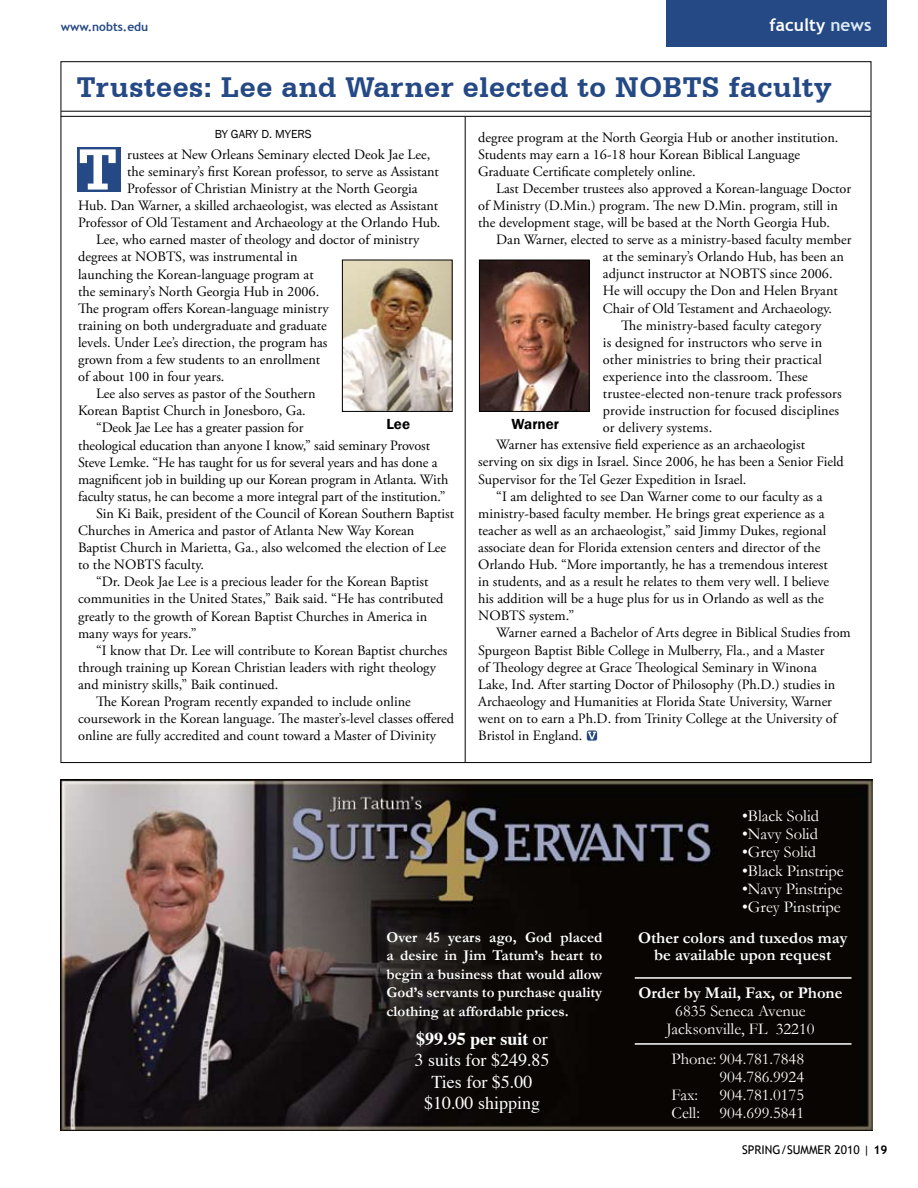
<style>
.page{position:relative;width:918px;height:1188px;background:#fff}
.page>*{position:absolute;margin:0;border:0;box-sizing:border-box;transform-origin:0 0}
.t1{font:700 61.5px "Serifa BT";color:#fff}
.t2{font:700 30px "Serifa BT";letter-spacing:.02em;color:#254985}
.t3{font:18px/21.6px "Times";color:#fff;text-align:center}
.t4{font:700 17.25px "Trebuchet MS";color:#fff}
.t5{font:16.5px/18px "Garamond";color:#fff;text-align:center}
.t6{font:700 16.5px/16.5px "Garamond";color:#fff;text-align:center}
.t7{font:700 15px/18.5px "Garamond";color:#fff;text-align:justify}
.t8{font:600 15px "Franklin Gothic";color:#000}
.t9{font:14.25px/17.1px "Adobe Garamond Pro";color:#000}
.t10{font:12px "Trebuchet MS";color:#000}
.t11{font:12px "Franklin Gothic";color:#000}
.t12{font:700 12px "Trebuchet MS";color:#254985}
.s1{color:#dbeaf8}
.s2{font-weight:700}
</style>
<div class="page">
<hr style="left:61px;top:111px;width:810px;height:1px;background:#000">
<hr style="left:61px;top:116px;width:810px;height:1px;background:#000">
<hr style="left:465px;top:117px;width:1px;height:645px;background:#000">
<div style="left:77px;top:147px;width:43px;height:45px;background:#254985"></div>
<div style="left:667px;top:0;width:220px;height:47px;background:#254985"></div>
<svg style="left:587px;top:730px;width:10px;height:11px"></svg>
<svg style="left:588px;top:732px;width:8px;height:7px"></svg>
<img style="left:60px;top:780px;width:812px;height:351px">
<hr style="left:635px;top:1043px;width:217px;height:2px;background:#fff">
<hr style="left:635px;top:977px;width:217px;height:2px;background:#fff">
<img style="left:344px;top:262px;width:106px;height:148px">
<div style="left:342px;top:260px;width:110px;height:152px;border:1px solid #000"></div>
<img style="left:481px;top:262px;width:106px;height:148px">
<div style="left:479px;top:260px;width:110px;height:152px;border:1px solid #000"></div>
<p class="t12" style="left:61px;top:19px;width:89px">www.nobts.edu</p>
<p class="t4" style="left:770px;top:15px;width:103px">faculty <span class="s1">news</span></p>
<h2 class="t2" style="left:77px;top:68px;width:756px">Trustees: Lee and Warner elected to NOBTS faculty</h2>
<p class="t11" style="left:215px;top:126px;width:99px">BY GARY D. MYERS</p>
<h1 class="t1" style="left:78px;top:131px;width:40px">T</h1>
<p class="t9" style="left:478px;top:129px;width:362px">degree program at the North Georgia Hub or another institution.<br>Students may earn a 16-18 hour Korean Biblical Language<br>Graduate Certificate completely online.</p>
<p class="t9" style="left:478px;top:180px;width:374px;text-indent:18px">Last December trustees also approved a Korean-language Doctor of Ministry (D.Min.) program. The new D.Min. program, still in the development stage, will be based at the North Georgia Hub.</p>
<p class="t9" style="left:496px;top:232px;width:357px">Dan Warner, elected to serve as a ministry-based faculty member</p>
<p class="t9" style="left:603px;top:249px;width:242px">at the seminary’s Orlando Hub, has been an</p>
<p class="t9" style="left:603px;top:266px;width:231px">adjunct instructor at NOBTS since 2006.</p>
<p class="t9" style="left:603px;top:283px;width:237px">He will occupy the Don and Helen Bryant</p>
<p class="t9" style="left:603px;top:300px;width:231px">Chair of Old Testament and Archaeology.</p>
<p class="t9" style="left:621px;top:317px;width:202px">The ministry-based faculty category</p>
<p class="t9" style="left:603px;top:334px;width:221px">is designed for instructors who serve in</p>
<p class="t9" style="left:603px;top:351px;width:220px">other ministries to bring their practical</p>
<p class="t9" style="left:603px;top:368px;width:206px">experience into the classroom. These</p>
<p class="t9" style="left:603px;top:386px;width:240px">trustee-elected non-tenure track professors</p>
<p class="t9" style="left:603px;top:403px;width:238px">provide instruction for focused disciplines</p>
<p class="t9" style="left:603px;top:420px;width:111px">or delivery systems.</p>
<p class="t9" style="left:496px;top:437px;width:310px">Warner has extensive field experience as an archaeologist</p>
<p class="t9" style="left:478px;top:454px;width:367px">serving on six digs in Israel. Since 2006, he has been a Senior Field</p>
<p class="t9" style="left:478px;top:471px;width:270px">Supervisor for the Tel Gezer Expedition in Israel.</p>
<p class="t9" style="left:496px;top:488px;width:328px">“I am delighted to see Dan Warner come to our faculty as a</p>
<p class="t9" style="left:478px;top:505px;width:348px">ministry-based faculty member. He brings great experience as a</p>
<p class="t9" style="left:478px;top:522px;width:349px">teacher as well as an archaeologist,” said Jimmy Dukes, regional</p>
<p class="t9" style="left:478px;top:539px;width:344px">associate dean for Florida extension centers and director of the</p>
<p class="t9" style="left:478px;top:557px;width:351px">Orlando Hub. “More importantly, he has a tremendous interest</p>
<p class="t9" style="left:478px;top:574px;width:352px">in students, and as a result he relates to them very well. I believe</p>
<p class="t9" style="left:478px;top:591px;width:347px">his addition will be a huge plus for us in Orlando as well as the</p>
<p class="t9" style="left:478px;top:608px;width:97px">NOBTS system.”</p>
<p class="t9" style="left:496px;top:625px;width:356px">Warner earned a Bachelor of Arts degree in Biblical Studies from</p>
<p class="t9" style="left:478px;top:642px;width:348px">Spurgeon Baptist Bible College in Mulberry, Fla., and a Master</p>
<p class="t9" style="left:478px;top:659px;width:340px">of Theology degree at Grace Theological Seminary in Winona</p>
<p class="t9" style="left:478px;top:676px;width:359px">Lake, Ind. After starting Doctor of Philosophy (Ph.D.) studies in</p>
<p class="t9" style="left:478px;top:693px;width:355px">Archaeology and Humanities at Florida State University, Warner</p>
<p class="t9" style="left:478px;top:710px;width:360px">went on to earn a Ph.D. from Trinity College at the University of</p>
<p class="t9" style="left:478px;top:728px;width:106px">Bristol in England.</p>
<p class="t9" style="left:127px;top:146px;width:305px">rustees at New Orleans Seminary elected Deok Jae Lee,</p>
<p class="t9" style="left:127px;top:163px;width:313px">the seminary’s first Korean professor, to serve as Assistant</p>
<p class="t9" style="left:127px;top:180px;width:292px">Professor of Christian Ministry at the North Georgia</p>
<p class="t9" style="left:78px;top:198px;width:362px">Hub. Dan Warner, a skilled archaeologist, was elected as Assistant</p>
<p class="t9" style="left:78px;top:215px;width:364px">Professor of Old Testament and Archaeology at the Orlando Hub.</p>
<p class="t9" style="left:96px;top:232px;width:325px">Lee, who earned master of theology and doctor of ministry</p>
<p class="t9" style="left:78px;top:249px;width:221px">degrees at NOBTS, was instrumental in</p>
<p class="t9" style="left:78px;top:266px;width:237px">launching the Korean-language program at</p>
<p class="t9" style="left:78px;top:283px;width:243px">the seminary’s North Georgia Hub in 2006.</p>
<p class="t9" style="left:78px;top:300px;width:252px">The program offers Korean-language ministry</p>
<p class="t9" style="left:78px;top:317px;width:250px">training on both undergraduate and graduate</p>
<p class="t9" style="left:78px;top:334px;width:251px">levels. Under Lee’s direction, the program has</p>
<p class="t9" style="left:78px;top:351px;width:244px">grown from a few students to an enrollment</p>
<p class="t9" style="left:78px;top:369px;width:148px">of about 100 in four years.</p>
<p class="t9" style="left:96px;top:386px;width:221px">Lee also serves as pastor of the Southern</p>
<p class="t9" style="left:78px;top:403px;width:229px">Korean Baptist Church in Jonesboro, Ga.</p>
<p class="t9" style="left:96px;top:420px;width:209px">“Deok Jae Lee has a greater passion for</p>
<p class="t9" style="left:78px;top:437px;width:354px">theological education than anyone I know,” said seminary Provost</p>
<p class="t9" style="left:78px;top:454px;width:361px">Steve Lemke. “He has taught for us for several years and has done a</p>
<p class="t9" style="left:78px;top:471px;width:372px">magnificent job in building up our Korean program in Atlanta. With</p>
<p class="t9" style="left:78px;top:488px;width:369px">faculty status, he can become a more integral part of the institution.”</p>
<p class="t9" style="left:96px;top:505px;width:360px">Sin Ki Baik, president of the Council of Korean Southern Baptist</p>
<p class="t9" style="left:78px;top:522px;width:338px">Churches in America and pastor of Atlanta New Way Korean</p>
<p class="t9" style="left:78px;top:540px;width:370px">Baptist Church in Marietta, Ga., also welcomed the election of Lee</p>
<p class="t9" style="left:78px;top:557px;width:127px">to the NOBTS faculty.</p>
<p class="t9" style="left:96px;top:574px;width:334px">“Dr. Deok Jae Lee is a precious leader for the Korean Baptist</p>
<p class="t9" style="left:78px;top:591px;width:367px">communities in the United States,” Baik said. “He has contributed</p>
<p class="t9" style="left:78px;top:608px;width:351px">greatly to the growth of Korean Baptist Churches in America in</p>
<p class="t9" style="left:78px;top:625px;width:120px">many ways for years.”</p>
<p class="t9" style="left:96px;top:642px;width:353px">“I know that Dr. Lee will contribute to Korean Baptist churches</p>
<p class="t9" style="left:78px;top:659px;width:359px">through training up Korean Christian leaders with right theology</p>
<p class="t9" style="left:78px;top:676px;width:202px">and ministry skills,” Baik continued.</p>
<p class="t9" style="left:96px;top:693px;width:316px">The Korean Program recently expanded to include online</p>
<p class="t9" style="left:78px;top:711px;width:378px">coursework in the Korean language. The master’s-level classes offered</p>
<p class="t9" style="left:78px;top:728px;width:359px">online are fully accredited and count toward a Master of Divinity</p>
<p class="t8" style="left:386px;top:415px;width:25px">Lee</p>
<p class="t8" style="left:512px;top:415px;width:49px">Warner</p>
<p class="t7" style="left:387px;top:928px;width:217px">Over 45 years ago, God placed a desire in Jim Tatum’s heart to begin a business that would allow God’s servants to purchase quality clothing at affordable prices.</p>
<p class="t3" style="left:415px;top:1026px;width:136px"><span class="s2">$99.95 per suit</span> or<br>3 suits for $249.85<br>Ties for $5.00 $10.00 shipping</p>
<p class="t5" style="left:742px;top:806px;width:79px">•Black Solid</p>
<p class="t5" style="left:742px;top:824px;width:77px">•Navy Solid</p>
<p class="t5" style="left:742px;top:842px;width:76px">•Grey Solid</p>
<p class="t5" style="left:742px;top:862px;width:103px">•Black Pinstripe</p>
<p class="t5" style="left:742px;top:880px;width:102px">•Navy Pinstripe</p>
<p class="t5" style="left:742px;top:898px;width:100px">•Grey Pinstripe</p>
<p class="t6" style="left:638px;top:930px;width:211px">Other colors and tuxedos may be available upon request</p>
<p class="t6" style="left:639px;top:984px;width:205px">Order by Mail, Fax, or Phone</p>
<p class="t5" style="left:667px;top:1001px;width:149px">6835 Seneca Avenue<br>Jacksonville, FL 32210</p>
<p class="t5" style="left:672px;top:1041px;width:134px;line-height:36px;text-align:left">Phone: 904.781.7848<br>Fax:</p>
<p class="t5" style="left:672px;top:1104px;width:30px">Cell:</p>
<p class="t5" style="left:720px;top:1068px;width:86px;text-align:justify">904.786.9924<br>904.781.0175<br>904.699.5841</p>
<p class="t10" style="left:742px;top:1143px;width:147px">SPRING/SUMMER 2010 | <span class="s2">19</span></p>
</div>
